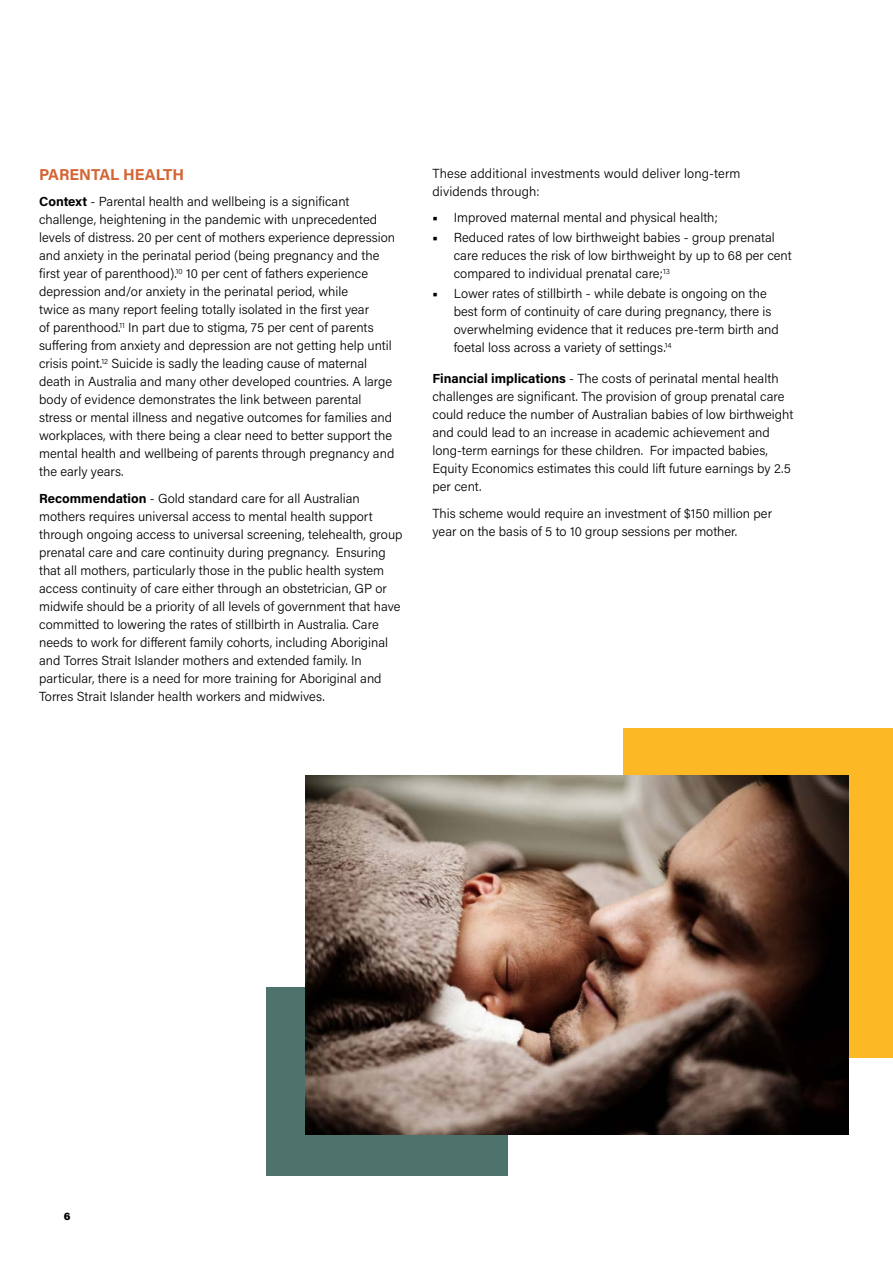
<style>
.page{position:relative;width:893px;height:1263px;background:#fff}
.page>*{position:absolute;margin:0;border:0;box-sizing:border-box;transform-origin:0 0}
.t1{font:700 15.75px "Acumin Pro";letter-spacing:-.005em;color:#d46433}
.t2{font:300 13.2px/18px "Acumin Pro";color:#000}
.t3{font:900 10.5px "Acumin Pro";color:#000}
.s1{font-weight:700}
</style>
<div class="page">
<div style="left:266px;top:987px;width:242px;height:189px;background:#4e736c"></div>
<div style="left:623px;top:728px;width:270px;height:330px;background:#fdb825"></div>
<img style="left:305px;top:775px;width:544px;height:359px">
<p class="t1" style="left:39px;top:163px;width:147px">PARENTAL HEALTH</p>
<p class="t2" style="left:39px;top:192px;width:358px"><span class="s1">Context</span> - Parental health and wellbeing is a significant challenge, heightening in the pandemic with unprecedented levels of distress. 20 per cent of mothers experience depression and anxiety in the perinatal period (being pregnancy and the first year of parenthood).<sup>10</sup> 10 per cent of fathers experience depression and/or anxiety in the perinatal period, while<br>twice as many report feeling totally isolated in the first year<br>of parenthood.<sup>11</sup> In part due to stigma, 75 per cent of parents suffering from anxiety and depression are not getting help until crisis point.<sup>12</sup> Suicide is sadly the leading cause of maternal death in Australia and many other developed countries. A large body of evidence demonstrates the link between parental stress or mental illness and negative outcomes for families and workplaces, with there being a clear need to better support the mental health and wellbeing of parents through pregnancy and the early years.</p>
<p class="t2" style="left:39px;top:488px;width:365px"><span class="s1">Recommendation</span> - Gold standard care for all Australian mothers requires universal access to mental health support through ongoing access to universal screening, telehealth, group prenatal care and care continuity during pregnancy. Ensuring that all mothers, particularly those in the public health system access continuity of care either through an obstetrician, GP or midwife should be a priority of all levels of government that have committed to lowering the rates of stillbirth in Australia. Care needs to work for different family cohorts, including Aboriginal and Torres Strait Islander mothers and extended family. In particular, there is a need for more training for Aboriginal and Torres Strait Islander health workers and midwives.</p>
<p class="t2" style="left:432px;top:163px;width:309px">These additional investments would deliver long-term dividends through:</p>
<p class="t2" style="left:432px;top:208px;width:287px"><span class="s1">■</span> Improved maternal mental and physical health;</p>
<p class="t2" style="left:454px;top:228px;width:340px;text-indent:-21px"><span class="s1">■</span> Reduced rates of low birthweight babies - group prenatal care reduces the risk of low birthweight by up to 68 per cent compared to individual prenatal care;<sup>13</sup></p>
<p class="t2" style="left:454px;top:284px;width:327px;text-indent:-21px"><span class="s1">■</span> Lower rates of stillbirth - while debate is ongoing on the best form of continuity of care during pregnancy, there is overwhelming evidence that it reduces pre-term birth and foetal loss across a variety of settings.<sup>14</sup></p>
<p class="t2" style="left:432px;top:369px;width:362px"><span class="s1">Financial implications</span> - The costs of perinatal mental health challenges are significant. The provision of group prenatal care could reduce the number of Australian babies of low birthweight and could lead to an increase in academic achievement and long-term earnings for these children. For impacted babies, Equity Economics estimates this could lift future earnings by 2.5 per cent.</p>
<p class="t2" style="left:432px;top:503px;width:341px">This scheme would require an investment of $150 million per year on the basis of 5 to 10 group sessions per mother.</p>
<p class="t3" style="left:64px;top:1209px;width:8px">6</p>
</div>
